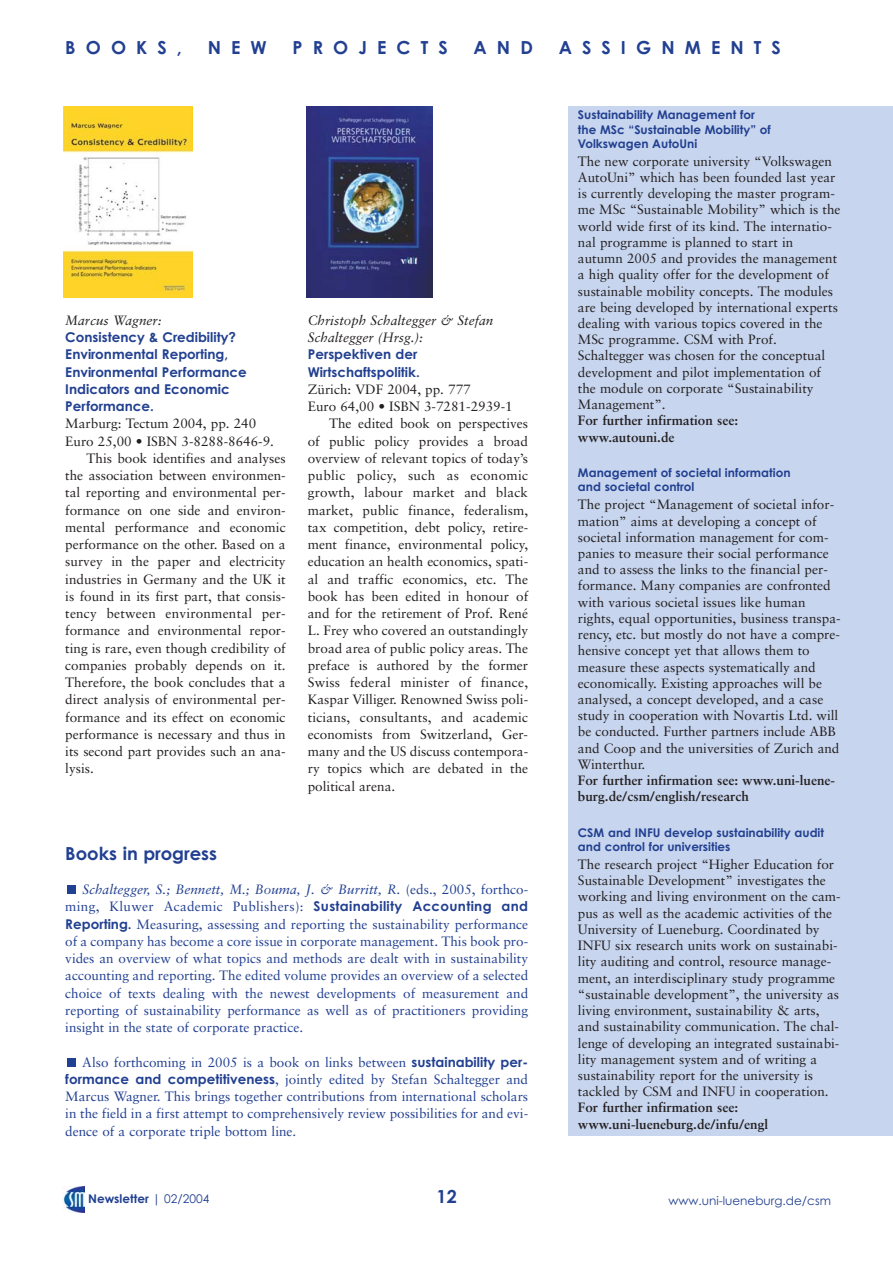
<style>
.page{position:relative;width:893px;height:1263px;background:#fff}
.page>*{position:absolute;margin:0;border:0;box-sizing:border-box;transform-origin:0 0}
.t1{font:700 18px "Century Gothic";letter-spacing:.56em;color:#224091}
.t2{font:700 18px "Century Gothic";color:#224091}
.t3{font:13.5px/16.2px "Sabon";color:#231f20}
.t4{font:13.5px/17.2px "Sabon";color:#224091;text-align:justify}
.t5{font:700 13.5px/16.2px "Sabon";color:#231f20}
.t6{font:700 13.5px/17.2px "Century Gothic";color:#224091}
.t7{font:italic 13.5px/17.2px "Sabon";color:#231f20}
.t8{font:13.5px "Sabon";letter-spacing:.02em;color:#231f20}
.t9{font:700 12px/14.4px "Century Gothic";color:#224091}
.t10{font:12px "Century Gothic";color:#224091}
.s1{font-style:italic}
.s2{font-family:"Century Gothic";font-weight:700}
.s3{font-weight:400}
</style>
<div class="page">
<img style="left:62px;top:1187px;width:22px;height:25px">
<div style="left:568px;top:106px;width:324px;height:1030px;background:#c7d5ee"></div>
<div style="left:67px;top:1058px;width:8px;height:8px;background:#224091"></div>
<div style="left:67px;top:885px;width:8px;height:9px;background:#224091"></div>
<img style="left:64px;top:106px;width:128px;height:191px">
<img style="left:306px;top:106px;width:126px;height:192px">
<h1 class="t1" style="left:65px;top:41px;width:118px">BOOKS,</h1>
<h1 class="t1" style="left:208px;top:41px;width:61px">NEW</h1>
<h1 class="t1" style="left:292px;top:41px;width:157px">PROJECTS</h1>
<h1 class="t1" style="left:473px;top:41px;width:61px">AND</h1>
<h1 class="t1" style="left:558px;top:41px;width:224px">ASSIGNMENTS</h1>
<p class="t7" style="left:65px;top:313px;width:98px">Marcus Wagner:</p>
<p class="t6" style="left:65px;top:330px;width:183px">Consistency &amp; Credibility?<br>Environmental Reporting,<br>Environmental Performance<br>Indicators and Economic<br>Performance.</p>
<p class="t3" style="left:65px;top:417px;width:192px">Marburg: Tectum 2004, pp. 240</p>
<p class="t3" style="left:65px;top:434px;width:210px">Euro 25,00 • ISBN 3-8288-8646-9.</p>
<p class="t3" style="left:87px;top:451px;width:200px">This book identifies and analyses</p>
<p class="t3" style="left:65px;top:468px;width:222px">the association between environmen-</p>
<p class="t3" style="left:65px;top:486px;width:222px">tal reporting and environmental per-</p>
<p class="t3" style="left:65px;top:503px;width:222px">formance on one side and environ-</p>
<p class="t3" style="left:65px;top:520px;width:222px">mental performance and economic</p>
<p class="t3" style="left:65px;top:538px;width:222px">performance on the other. Based on a</p>
<p class="t3" style="left:65px;top:555px;width:222px">survey in the paper and electricity</p>
<p class="t3" style="left:65px;top:572px;width:222px">industries in Germany and the UK it</p>
<p class="t3" style="left:65px;top:589px;width:222px">is found in its first part, that consis-</p>
<p class="t3" style="left:65px;top:607px;width:222px">tency between environmental per-</p>
<p class="t3" style="left:65px;top:624px;width:222px">formance and environmental repor-</p>
<p class="t3" style="left:65px;top:641px;width:222px">ting is rare, even though credibility of</p>
<p class="t3" style="left:65px;top:658px;width:222px">companies probably depends on it.</p>
<p class="t3" style="left:65px;top:676px;width:222px">Therefore, the book concludes that a</p>
<p class="t3" style="left:65px;top:693px;width:222px">direct analysis of environmental per-</p>
<p class="t3" style="left:65px;top:710px;width:222px">formance and its effect on economic</p>
<p class="t3" style="left:65px;top:727px;width:222px">performance is necessary and thus in</p>
<p class="t3" style="left:65px;top:745px;width:222px">its second part provides such an ana-</p>
<p class="t3" style="left:65px;top:762px;width:30px">lysis.</p>
<p class="t7" style="left:308px;top:313px;width:187px">Christoph Schaltegger &amp; Stefan<br>Schaltegger (Hrsg.):</p>
<p class="t6" style="left:308px;top:347px;width:113px">Perspektiven der<br>Wirtschaftspolitik.</p>
<p class="t3" style="left:308px;top:382px;width:164px">Zürich: VDF 2004, pp. 777</p>
<p class="t3" style="left:308px;top:399px;width:206px">Euro 64,00 • ISBN 3-7281-2939-1</p>
<p class="t3" style="left:329px;top:417px;width:200px">The edited book on perspectives</p>
<p class="t3" style="left:308px;top:434px;width:222px">of public policy provides a broad</p>
<p class="t3" style="left:308px;top:451px;width:222px">overview of relevant topics of today’s</p>
<p class="t8" style="left:308px;top:470px;width:222px">public policy, such as economic</p>
<p class="t3" style="left:308px;top:486px;width:222px">growth, labour market and black</p>
<p class="t3" style="left:308px;top:503px;width:222px">market, public finance, federalism,</p>
<p class="t3" style="left:308px;top:520px;width:222px">tax competition, debt policy, retire-</p>
<p class="t3" style="left:308px;top:538px;width:222px">ment finance, environmental policy,</p>
<p class="t3" style="left:308px;top:555px;width:222px">education an health economics, spati-</p>
<p class="t3" style="left:308px;top:572px;width:222px">al and traffic economics, etc. The</p>
<p class="t3" style="left:308px;top:589px;width:222px">book has been edited in honour of</p>
<p class="t3" style="left:308px;top:607px;width:222px">and for the retirement of Prof. René</p>
<p class="t3" style="left:308px;top:624px;width:222px">L. Frey who covered an outstandingly</p>
<p class="t3" style="left:308px;top:641px;width:222px">broad area of public policy areas. The</p>
<p class="t3" style="left:308px;top:658px;width:222px">preface is authored by the former</p>
<p class="t3" style="left:308px;top:676px;width:222px">Swiss federal minister of finance,</p>
<p class="t3" style="left:308px;top:693px;width:222px">Kaspar Villiger. Renowned Swiss poli-</p>
<p class="t3" style="left:308px;top:710px;width:222px">ticians, consultants, and academic</p>
<p class="t3" style="left:308px;top:727px;width:222px">economists from Switzerland, Ger-</p>
<p class="t3" style="left:308px;top:745px;width:222px">many and the US discuss contempora-</p>
<p class="t3" style="left:308px;top:762px;width:222px">ry topics which are debated in the</p>
<p class="t3" style="left:308px;top:779px;width:89px">political arena.</p>
<h1 class="t2" style="left:65px;top:846px;width:153px">Books in progress</h1>
<p class="t4" style="left:65px;top:882px;width:464px;text-indent:17px"><span class="s1">Schaltegger, S.; Bennett, M.; Bouma, J. &amp; Burritt, R.</span> (eds., 2005, forthco&shy;ming, Kluwer Academic Publishers): <span class="s2">Sustainability Accounting and Reporting.</span> Measuring, assessing and reporting the sustainability performance of a company has become a core issue in corporate management. This book pro&shy;vides an overview of what topics and methods are dealt with in sustainability accounting and reporting. The edited volume provides an overview of a selected choice of texts dealing with the newest developments of measurement and reporting of sustainability performance as well as of practitioners providing insight in the state of corporate practice.</p>
<p class="t4" style="left:65px;top:1054px;width:464px;text-indent:17px">Also forthcoming in 2005 is a book on links between <span class="s2">sustainability per&shy;formance and competitiveness</span>, jointly edited by Stefan Schaltegger and Marcus Wagner. This brings together contributions from international scholars in the field in a first attempt to comprehensively review possibilities for and evi&shy;dence of a corporate triple bottom line.</p>
<p class="t9" style="left:88px;top:1193px;width:123px">Newsletter <span class="s3">| 02/2004</span></p>
<h1 class="t1" style="left:436px;top:1190px;width:22px">12</h1>
<p class="t9" style="left:578px;top:109px;width:194px">Sustainability Management for the MSc “Sustainable Mobility” of<br>Volkswagen AutoUni</p>
<p class="t3" style="left:578px;top:154px;width:264px">The new corporate university “Volkswagen AutoUni” which has been founded last year is currently developing the master program&shy;me MSc “Sustainable Mobility” which is the world wide first of its kind. The internatio&shy;nal programme is planned to start in autumn 2005 and provides the management a high quality offer for the development of sustainable mobility concepts. The modules are being developed by international experts dealing with various topics covered in the MSc programme. CSM with Prof.<br>Schaltegger was chosen for the conceptual development and pilot implementation of the module on corporate “Sustainability Management”.</p>
<p class="t5" style="left:578px;top:414px;width:162px">For further infirmation see: www.autouni.de</p>
<p class="t9" style="left:578px;top:467px;width:214px">Management of societal information and societal control</p>
<p class="t3" style="left:578px;top:498px;width:264px">The project “Management of societal infor&shy;mation” aims at developing a concept of societal information management for com&shy;panies to measure their social performance and to assess the links to the financial per&shy;formance. Many companies are confronted with various societal issues like human rights, equal opportunities, business transpa&shy;rency, etc. but mostly do not have a compre&shy;hensive concept yet that allows them to measure these aspects systematically and economically. Existing approaches will be analysed, a concept developed, and a case study in cooperation with Novartis Ltd. will be conducted. Further partners include ABB and Coop and the universities of Zurich and Winterthur.</p>
<p class="t5" style="left:578px;top:774px;width:258px">For further infirmation see: www.uni-luene&shy;burg.de/csm/english/research</p>
<p class="t9" style="left:578px;top:826px;width:247px">CSM and INFU develop sustainability audit and control for universities</p>
<p class="t3" style="left:578px;top:857px;width:264px">The research project “Higher Education for Sustainable Development” investigates the working and living environment on the cam&shy;pus as well as the academic activities of the University of Lueneburg. Coordinated by INFU six research units work on sustainabi&shy;lity auditing and control, resource manage&shy;ment, an interdisciplinary study programme “sustainable development”, the university as living environment, sustainability &amp; arts, and sustainability communication. The chal&shy;lenge of developing an integrated sustainabi&shy;lity management system and of writing a sustainability report for the university is tackled by CSM and INFU in cooperation.</p>
<p class="t5" style="left:578px;top:1101px;width:192px">For further infirmation see: www.uni-lueneburg.de/infu/engl</p>
<p class="t10" style="left:668px;top:1196px;width:164px">www.uni-lueneburg.de/csm</p>
</div>
